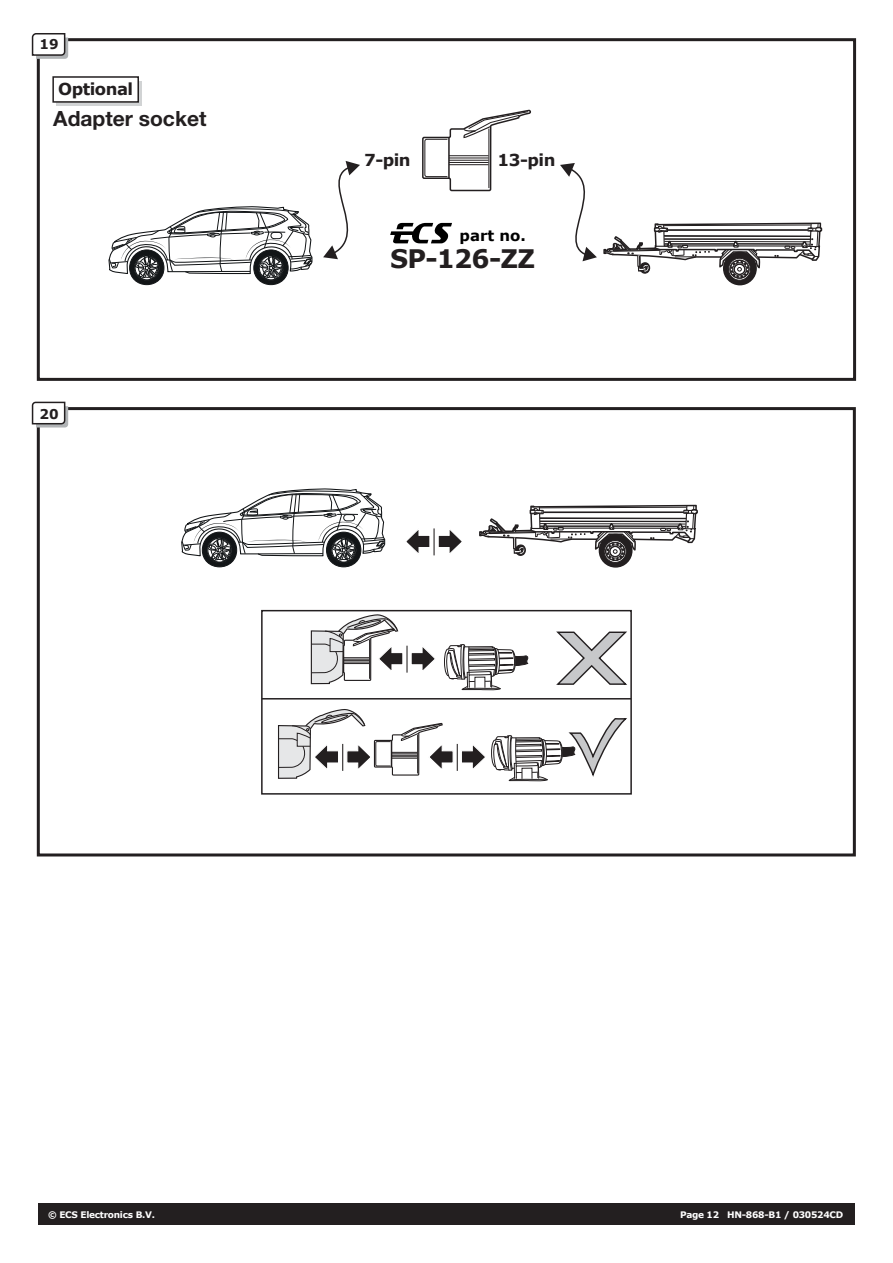
<style>
.page{position:relative;width:893px;height:1263px;background:#fff}
.page>*{position:absolute;margin:0;border:0;box-sizing:border-box;transform-origin:0 0}
.t1{font:700 25.5px "Verdana";letter-spacing:-.03em;color:#231f20}
.t2{font:700 21px "Helvetica Neue";color:#231f20}
.t3{font:700 16.5px "Verdana";letter-spacing:-.03em;color:#231f20}
.t4{font:700 15px "Verdana";color:#000}
.t5{font:700 13.5px "Verdana";color:#231f20}
.t6{font:700 9px "Verdana";letter-spacing:-.03em;color:#fff}
</style>
<div class="page">
<div style="left:38px;top:1203px;width:817px;height:21px;background:#231f20"></div>
<div style="left:37px;top:38px;width:819px;height:343px;border:3px solid #231f20"></div>
<svg style="left:31px;top:33px;width:37px;height:26px"></svg>
<div style="left:37px;top:407px;width:819px;height:449px;border:3px solid #231f20"></div>
<svg style="left:31px;top:401px;width:37px;height:26px"></svg>
<svg style="left:406px;top:528px;width:56px;height:28px"></svg>
<svg style="left:478px;top:407px;width:221px;height:161px"></svg>
<div style="left:261px;top:610px;width:371px;height:185px;border:2px solid #231f20"></div>
<hr style="left:262px;top:698px;width:369px;height:1px;background:#231f20">
<svg style="left:277px;top:614px;width:352px;height:181px"></svg>
<hr style="left:405px;top:646px;width:4px;height:27px;background:#fff">
<hr style="left:406px;top:646px;width:2px;height:27px;background:#231f20">
<div style="left:57px;top:81px;width:85px;height:25px;background:#d1d3d4"></div>
<div style="left:52px;top:76px;width:87px;height:27px;background:#fff;border:2px solid #231f20"></div>
<svg style="left:560px;top:163px;width:263px;height:123px"></svg>
<svg style="left:421px;top:38px;width:111px;height:154px"></svg>
<svg style="left:390px;top:223px;width:62px;height:20px"></svg>
<div style="left:130px;top:250px;width:34px;height:35px;background:#121517;border-radius:50%"></div>
<div style="left:129px;top:250px;width:35px;height:35px;border:1px solid #121517;border-radius:50%"></div>
<div style="left:135px;top:255px;width:24px;height:26px;border:1px solid #121517;border-radius:50%"></div>
<div style="left:254px;top:250px;width:34px;height:35px;background:#121517;border-radius:50%"></div>
<div style="left:253px;top:250px;width:36px;height:35px;border:1px solid #121517;border-radius:50%"></div>
<div style="left:134px;top:255px;width:25px;height:26px;border:1px solid #121517;border-radius:50%"></div>
<div style="left:135px;top:256px;width:24px;height:24px;border:1px solid #121517;border-radius:50%"></div>
<div style="left:258px;top:255px;width:26px;height:26px;border:1px solid #121517;border-radius:50%"></div>
<div style="left:259px;top:256px;width:24px;height:24px;border:1px solid #121517;border-radius:50%"></div>
<svg style="left:108px;top:161px;width:252px;height:118px"></svg>
<div style="left:202px;top:532px;width:35px;height:35px;background:#121517;border-radius:50%"></div>
<div style="left:202px;top:532px;width:35px;height:35px;border:1px solid #121517;border-radius:50%"></div>
<div style="left:326px;top:532px;width:35px;height:35px;background:#121517;border-radius:50%"></div>
<div style="left:326px;top:532px;width:35px;height:35px;border:1px solid #121517;border-radius:50%"></div>
<div style="left:332px;top:537px;width:24px;height:26px;border:1px solid #121517;border-radius:50%"></div>
<div style="left:207px;top:537px;width:25px;height:26px;border:1px solid #121517;border-radius:50%"></div>
<div style="left:208px;top:538px;width:23px;height:24px;border:1px solid #121517;border-radius:50%"></div>
<div style="left:331px;top:537px;width:25px;height:26px;border:1px solid #121517;border-radius:50%"></div>
<div style="left:332px;top:538px;width:24px;height:24px;border:1px solid #121517;border-radius:50%"></div>
<svg style="left:181px;top:488px;width:205px;height:73px"></svg>
<h3 class="t5" style="left:39px;top:35px;width:21px">19</h3>
<h3 class="t3" style="left:58px;top:77px;width:77px">Optional</h3>
<h2 class="t2" style="left:53px;top:102px;width:155px">Adapter socket</h2>
<h3 class="t5" style="left:39px;top:405px;width:21px">20</h3>
<h3 class="t3" style="left:364px;top:148px;width:48px">7-pin</h3>
<h3 class="t3" style="left:498px;top:148px;width:59px">13-pin</h3>
<h3 class="t4" style="left:459px;top:224px;width:68px">part no.</h3>
<h1 class="t1" style="left:390px;top:241px;width:146px">SP-126-ZZ</h1>
<p class="t6" style="left:48px;top:1208px;width:108px">© ECS Electronics B.V.</p>
<p class="t6" style="left:680px;top:1208px;width:165px">Page 12 HN-868-B1 / 030524CD</p>
</div>
